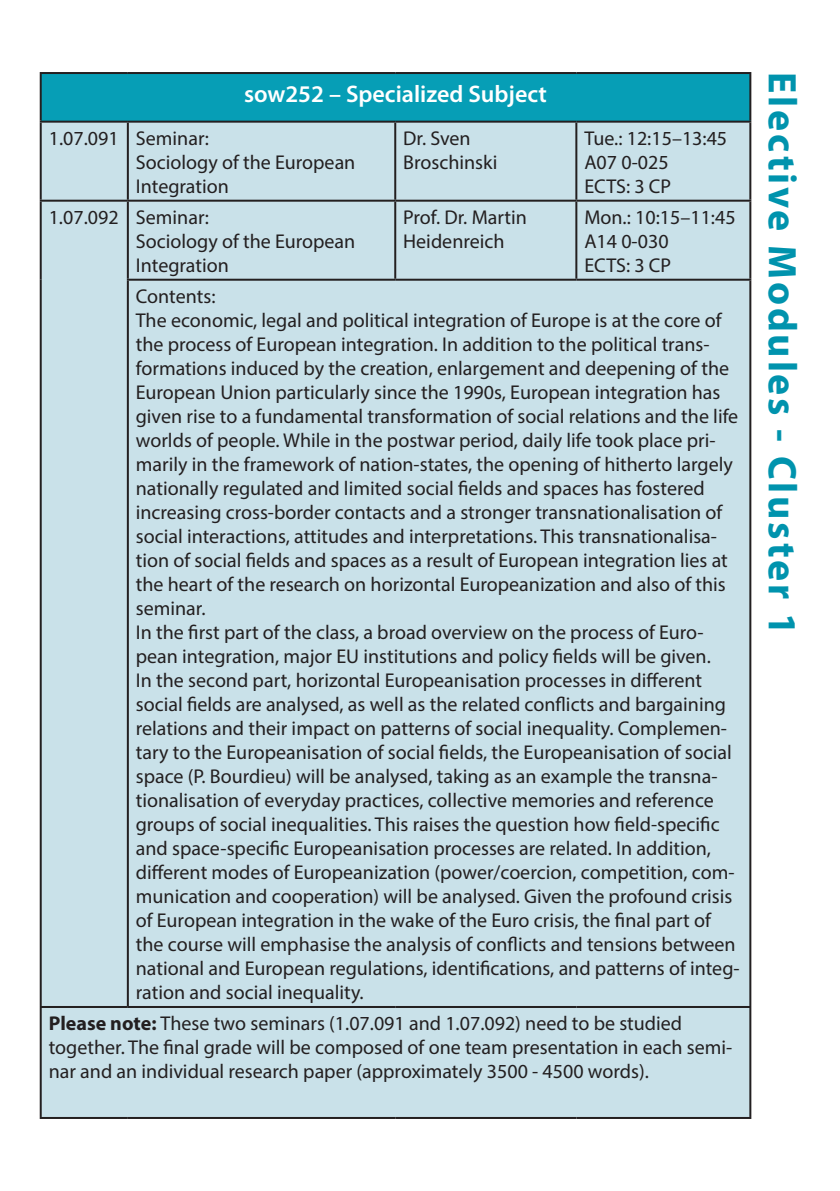
<style>
.page{position:relative;width:840px;height:1191px;background:#fff}
.page>*{position:absolute;margin:0;border:0;box-sizing:border-box;transform-origin:0 0}
.t1{font:700 40px "Myriad Pro";letter-spacing:.07em;color:#0093ad}
.t2{font:600 24px "Myriad Pro";color:#fff}
.t3{font:20px/24px "Myriad Pro";color:#231f20}
.s1{font-weight:700}
</style>
<div class="page">
<div style="left:41px;top:73px;width:709px;height:49px;background:#069eb6"></div>
<div style="left:42px;top:123px;width:707px;height:994px;background:#c9e1e9"></div>
<hr style="left:40px;top:72px;width:88px;height:2px;background:#231f20">
<hr style="left:40px;top:74px;width:2px;height:47px;background:#231f20">
<hr style="left:128px;top:72px;width:267px;height:2px;background:#231f20">
<hr style="left:395px;top:72px;width:181px;height:2px;background:#231f20">
<hr style="left:576px;top:72px;width:175px;height:2px;background:#231f20">
<hr style="left:749px;top:74px;width:2px;height:47px;background:#231f20">
<hr style="left:40px;top:121px;width:88px;height:2px;background:#231f20">
<hr style="left:40px;top:123px;width:2px;height:77px;background:#231f20">
<hr style="left:128px;top:121px;width:267px;height:2px;background:#231f20">
<hr style="left:127px;top:123px;width:2px;height:77px;background:#231f20">
<hr style="left:395px;top:121px;width:181px;height:2px;background:#231f20">
<hr style="left:394px;top:123px;width:2px;height:77px;background:#231f20">
<hr style="left:576px;top:121px;width:175px;height:2px;background:#231f20">
<hr style="left:575px;top:123px;width:2px;height:77px;background:#231f20">
<hr style="left:749px;top:123px;width:2px;height:77px;background:#231f20">
<hr style="left:40px;top:200px;width:88px;height:2px;background:#231f20">
<hr style="left:40px;top:202px;width:2px;height:78px;background:#231f20">
<hr style="left:128px;top:200px;width:267px;height:2px;background:#231f20">
<hr style="left:127px;top:202px;width:2px;height:77px;background:#231f20">
<hr style="left:395px;top:200px;width:181px;height:2px;background:#231f20">
<hr style="left:394px;top:202px;width:2px;height:77px;background:#231f20">
<hr style="left:576px;top:200px;width:175px;height:2px;background:#231f20">
<hr style="left:575px;top:202px;width:2px;height:77px;background:#231f20">
<hr style="left:749px;top:202px;width:2px;height:77px;background:#231f20">
<hr style="left:40px;top:280px;width:2px;height:726px;background:#231f20">
<hr style="left:127px;top:279px;width:268px;height:2px;background:#231f20">
<hr style="left:127px;top:281px;width:2px;height:725px;background:#231f20">
<hr style="left:395px;top:279px;width:181px;height:2px;background:#231f20">
<hr style="left:576px;top:279px;width:175px;height:2px;background:#231f20">
<hr style="left:749px;top:281px;width:2px;height:725px;background:#231f20">
<hr style="left:40px;top:1006px;width:88px;height:2px;background:#231f20">
<hr style="left:40px;top:1008px;width:2px;height:109px;background:#231f20">
<hr style="left:128px;top:1006px;width:267px;height:2px;background:#231f20">
<hr style="left:395px;top:1006px;width:181px;height:2px;background:#231f20">
<hr style="left:576px;top:1006px;width:175px;height:2px;background:#231f20">
<hr style="left:749px;top:1008px;width:2px;height:109px;background:#231f20">
<hr style="left:40px;top:1117px;width:88px;height:2px;background:#231f20">
<hr style="left:128px;top:1117px;width:267px;height:2px;background:#231f20">
<hr style="left:395px;top:1117px;width:181px;height:2px;background:#231f20">
<hr style="left:576px;top:1117px;width:175px;height:2px;background:#231f20">
<p class="t2" style="left:244px;top:79px;width:304px">sow252 – Specialized Subject</p>
<p class="t3" style="left:136px;top:126px;width:221px;text-indent:-87px">1.07.091 Seminar:<br>Sociology of the European<br>Integration</p>
<p class="t3" style="left:403px;top:126px;width:96px">Dr. Sven<br>Broschinski</p>
<p class="t3" style="left:584px;top:126px;width:144px">Tue.: 12:15–13:45<br>A07 0-025<br>ECTS: 3 CP</p>
<p class="t3" style="left:136px;top:205px;width:221px;text-indent:-87px">1.07.092 Seminar:<br>Sociology of the European<br>Integration</p>
<p class="t3" style="left:403px;top:205px;width:125px">Prof. Dr. Martin<br>Heidenreich</p>
<p class="t3" style="left:584px;top:205px;width:153px">Mon.: 10:15–11:45<br>A14 0-030<br>ECTS: 3 CP</p>
<p class="t3" style="left:136px;top:284px;width:605px">Contents:<br>The economic, legal and political integration of Europe is at the core of the process of European integration. In addition to the political trans&shy;formations induced by the creation, enlargement and deepening of the European Union particularly since the 1990s, European integration has given rise to a fundamental transformation of social relations and the life worlds of people. While in the postwar period, daily life took place pri&shy;marily in the framework of nation-states, the opening of hitherto largely nationally regulated and limited social fields and spaces has fostered increasing cross-border contacts and a stronger transnationalisation of social interactions, attitudes and interpretations. This transnationalisa&shy;tion of social fields and spaces as a result of European integration lies at the heart of the research on horizontal Europeanization and also of this seminar.<br>In the first part of the class, a broad overview on the process of Euro&shy;pean integration, major EU institutions and policy fields will be given.<br>In the second part, horizontal Europeanisation processes in different social fields are analysed, as well as the related conflicts and bargaining relations and their impact on patterns of social inequality. Complemen&shy;tary to the Europeanisation of social fields, the Europeanisation of social space (P. Bourdieu) will be analysed, taking as an example the transna&shy;tionalisation of everyday practices, collective memories and reference groups of social inequalities. This raises the question how field-specific and space-specific Europeanisation processes are related. In addition, different modes of Europeanization (power/coercion, competition, com&shy;munication and cooperation) will be analysed. Given the profound crisis of European integration in the wake of the Euro crisis, the final part of the course will emphasise the analysis of conflicts and tensions between national and European regulations, identifications, and patterns of integ&shy;ration and social inequality.</p>
<p class="t3" style="left:49px;top:1011px;width:684px"><span class="s1">Please note:</span> These two seminars (1.07.091 and 1.07.092) need to be studied together. The final grade will be composed of one team presentation in each semi&shy;nar and an individual research paper (approximately 3500 - 4500 words).</p>
<h1 class="t1" style="left:808px;top:72px;width:564px;rotate:90deg">Elective Modules - Cluster 1</h1>
</div>
